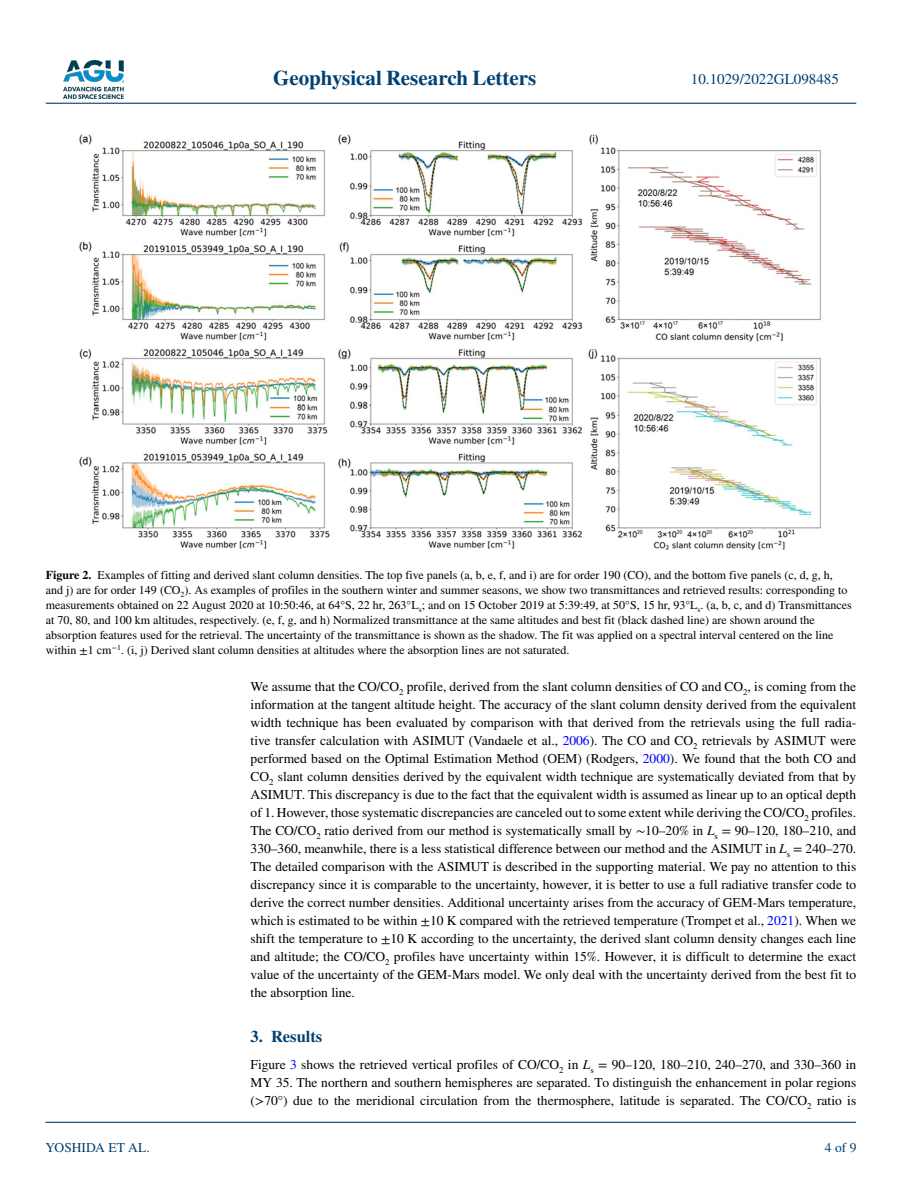
<style>
.page{position:relative;width:902px;height:1183px;background:#fff}
.page>*{position:absolute;margin:0;border:0;box-sizing:border-box;transform-origin:0 0}
.t1{font:700 21px "STIX";color:#004174}
.t2{font:700 16.5px "STIX";color:#004174}
.t3{font:15px "STIX";color:#004174}
.t4{font:13.5px/18px "STIX";color:#000;text-align:justify}
.t5{font:13.5px "STIX";color:#004174}
.t6{font:12px/15px "STIX";color:#000}
.s1{font-weight:700}
.s2{color:#00f}
.s3{font-style:italic}
</style>
<div class="page">
<img style="left:63px;top:60px;width:60px;height:39px">
<hr style="left:46px;top:103px;width:810px;height:1px;background:#004174">
<hr style="left:45px;top:1121px;width:810px;height:1px;background:#004174">
<img style="left:79px;top:134px;width:742px;height:416px">
<h1 class="t1" style="left:273px;top:66px;width:265px">Geophysical Research Letters</h1>
<p class="t3" style="left:691px;top:69px;width:149px">10.1029/2022GL098485</p>
<p class="t6" style="left:46px;top:567px;width:807px"><span class="s1">Figure 2.</span> Examples of fitting and derived slant column densities. The top five panels (a, b, e, f, and i) are for order 190 (CO), and the bottom five panels (c, d, g, h, and j) are for order 149 (CO<sub>2</sub>). As examples of profiles in the southern winter and summer seasons, we show two transmittances and retrieved results: corresponding to measurements obtained on 22 August 2020 at 10:50:46, at 64°S, 22 hr, 263°L<sub>s</sub>; and on 15 October 2019 at 5:39:49, at 50°S, 15 hr, 93°L<sub>s</sub>. (a, b, c, and d) Transmittances at 70, 80, and 100 km altitudes, respectively. (e, f, g, and h) Normalized transmittance at the same altitudes and best fit (black dashed line) are shown around the absorption features used for the retrieval. The uncertainty of the transmittance is shown as the shadow. The fit was applied on a spectral interval centered on the line within ±1 cm<sup>−1</sup>. (i, j) Derived slant column densities at altitudes where the absorption lines are not saturated.</p>
<p class="t5" style="left:45px;top:1138px;width:106px">YOSHIDA ET AL.</p>
<p class="t4" style="left:250px;top:678px;width:607px">We assume that the CO/CO<sub>2</sub> profile, derived from the slant column densities of CO and CO<sub>2</sub>, is coming from the information at the tangent altitude height. The accuracy of the slant column density derived from the equivalent width technique has been evaluated by comparison with that derived from the retrievals using the full radia&shy;tive transfer calculation with ASIMUT (Vandaele et al., <span class="s2">2006</span>). The CO and CO<sub>2</sub> retrievals by ASIMUT were performed based on the Optimal Estimation Method (OEM) (Rodgers, <span class="s2">2000</span>). We found that the both CO and CO<sub>2</sub> slant column densities derived by the equivalent width technique are systematically deviated from that by ASIMUT. This discrepancy is due to the fact that the equivalent width is assumed as linear up to an optical depth of 1. However, those systematic discrepancies are canceled out to some extent while deriving the CO/CO<sub>2</sub> profiles.<br>The CO/CO<sub>2</sub> ratio derived from our method is systematically small by ∼10–20% in <span class="s3">L</span><sub>s</sub> = 90–120, 180–210, and 330–360, meanwhile, there is a less statistical difference between our method and the ASIMUT in <span class="s3">L</span><sub>s</sub> = 240–270.<br>The detailed comparison with the ASIMUT is described in the supporting material. We pay no attention to this discrepancy since it is comparable to the uncertainty, however, it is better to use a full radiative transfer code to derive the correct number densities. Additional uncertainty arises from the accuracy of GEM-Mars temperature, which is estimated to be within ±10 K compared with the retrieved temperature (Trompet et al., <span class="s2">2021</span>). When we shift the temperature to ±10 K according to the uncertainty, the derived slant column density changes each line and altitude; the CO/CO<sub>2</sub> profiles have uncertainty within 15%. However, it is difficult to determine the exact value of the uncertainty of the GEM-Mars model. We only deal with the uncertainty derived from the best fit to the absorption line.</p>
<p class="t2" style="left:250px;top:1026px;width:73px">3. Results</p>
<p class="t4" style="left:250px;top:1056px;width:607px">Figure <span class="s2">3</span> shows the retrieved vertical profiles of CO/CO<sub>2</sub> in <span class="s3">L</span><sub>s</sub> = 90–120, 180–210, 240–270, and 330–360 in MY 35. The northern and southern hemispheres are separated. To distinguish the enhancement in polar regions (&gt;70°) due to the meridional circulation from the thermosphere, latitude is separated. The CO/CO<sub>2</sub> ratio is</p>
<p class="t5" style="left:824px;top:1138px;width:33px">4 of 9</p>
</div>
